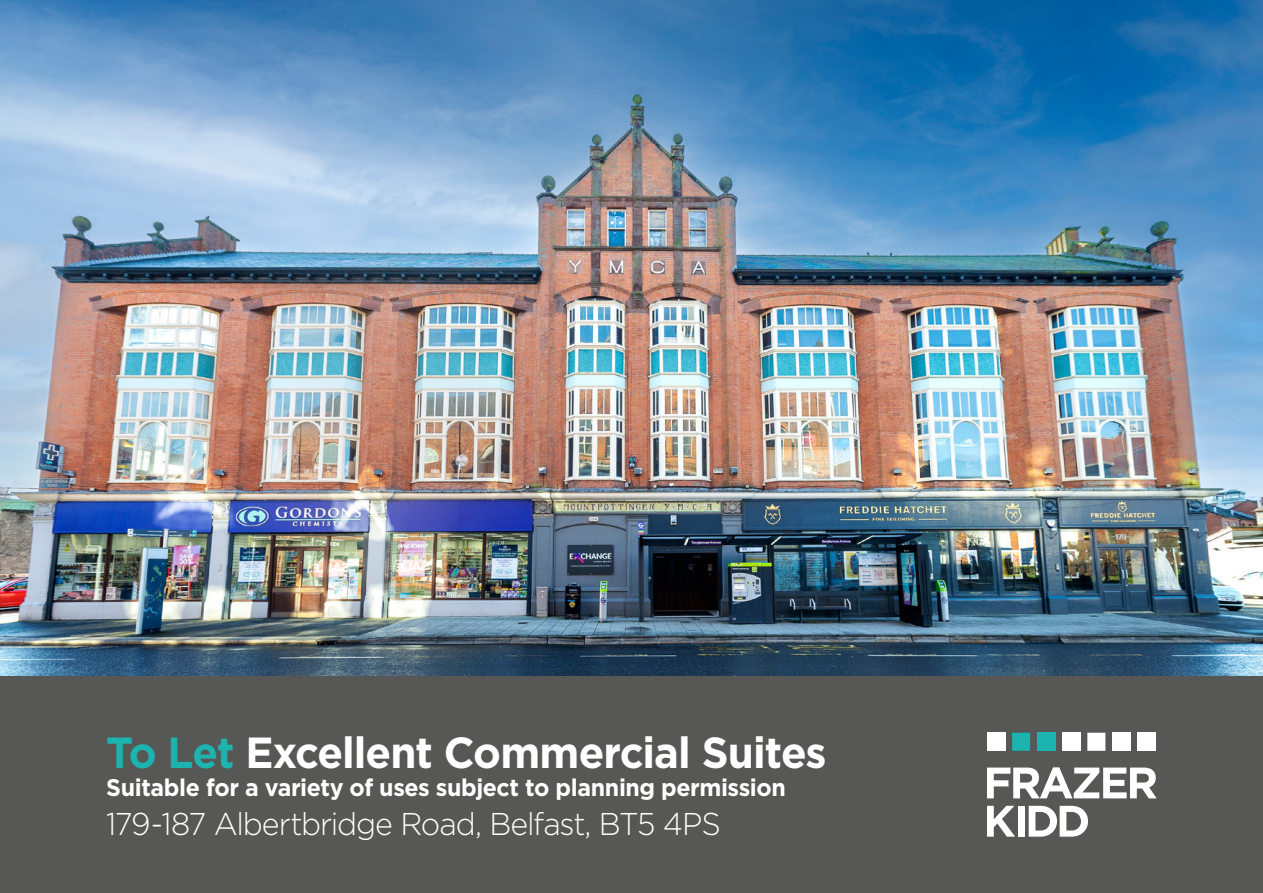
<style>
.page{position:relative;width:1263px;height:893px;background:#fff}
.page>*{position:absolute;margin:0;border:0;box-sizing:border-box;transform-origin:0 0}
.t1{font:700 43.5px "Gotham";letter-spacing:-.025em;color:#fff}
.t2{font:300 31.5px "Gotham";letter-spacing:-.035em;color:#fff;scale:.96 1}
.t3{font:700 24px "Gotham";letter-spacing:-.02em;color:#fff;scale:.96 1}
.s1{color:#1db3ae}
</style>
<div class="page">
<img style="left:0;top:0;width:1263px;height:676px">
<div style="left:0;top:676px;width:1263px;height:217px;background:#575756"></div>
<div style="left:987px;top:733px;width:18px;height:18px;background:#fff"></div>
<div style="left:1012px;top:733px;width:18px;height:18px;background:#1db3ae"></div>
<div style="left:1037px;top:733px;width:18px;height:18px;background:#1db3ae"></div>
<div style="left:1062px;top:733px;width:18px;height:18px;background:#fff"></div>
<div style="left:1087px;top:733px;width:18px;height:18px;background:#fff"></div>
<div style="left:1112px;top:733px;width:18px;height:18px;background:#fff"></div>
<div style="left:1137px;top:733px;width:18px;height:18px;background:#fff"></div>
<svg style="left:987px;top:767px;width:170px;height:31px"></svg>
<svg style="left:987px;top:806px;width:28px;height:31px"></svg>
<div style="left:1018px;top:806px;width:6px;height:31px;background:#fff"></div>
<svg style="left:1029px;top:806px;width:59px;height:31px"></svg>
<h1 class="t1" style="left:106px;top:727px;width:722px"><span class="s1">To Let</span> Excellent Commercial Suites</h1>
<p class="t3" style="left:106px;top:774px;width:709px">Suitable for a variety of uses subject to planning permission</p>
<h2 class="t2" style="left:106px;top:807px;width:642px">179-187 Albertbridge Road, Belfast, BT5 4PS</h2>
</div>
